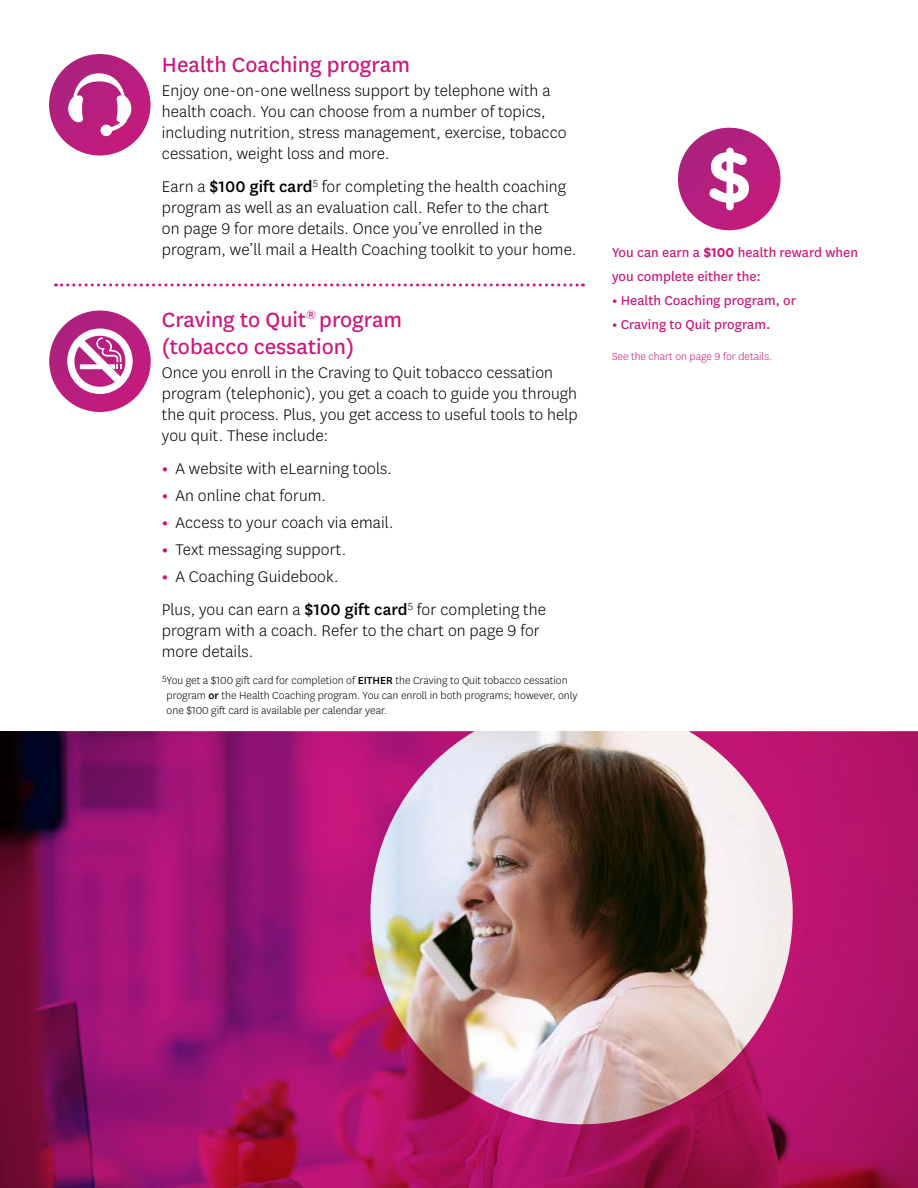
<style>
.page{position:relative;width:918px;height:1188px;background:#fff}
.page>*{position:absolute;margin:0;border:0;box-sizing:border-box;transform-origin:0 0}
.t1{font:24px/27px "Centene Sans";color:#cb177d}
.t2{font:300 18px/21px "Centene Sans";letter-spacing:.005em;color:#000}
.t3{font:15px/24px "Centene Sans";color:#cb177d}
.t4{font:300 12px/15px "Centene Sans";color:#000}
.t5{font:300 12px "Centene Sans";color:#cb177d}
.s1{font-weight:500}
.s2{font-weight:700;color:#cb177d}
.s3{font-weight:700}
</style>
<div class="page">
<div style="left:678px;top:128px;width:102px;height:102px;background:#b71f7e;border-radius:51px"></div>
<svg style="left:709px;top:148px;width:40px;height:62px"></svg>
<svg style="left:56px;top:284px;width:527px;height:2px"></svg>
<svg style="left:49px;top:310px;width:102px;height:102px"></svg>
<svg style="left:67px;top:329px;width:66px;height:65px"></svg>
<svg style="left:49px;top:54px;width:102px;height:102px"></svg>
<svg style="left:68px;top:73px;width:63px;height:63px"></svg>
<img style="left:0;top:731px;width:918px;height:457px">
<h1 class="t1" style="left:162px;top:50px;width:250px">Health Coaching program</h1>
<p class="t2" style="left:162px;top:79px;width:406px">Enjoy one-on-one wellness support by telephone with a health coach. You can choose from a number of topics, including nutrition, stress management, exercise, tobacco cessation, weight loss and more.</p>
<p class="t2" style="left:162px;top:175px;width:416px">Earn a <span class="s1">$100 gift card</span><sup>5</sup> for completing the health coaching program as well as an evaluation call. Refer to the chart<br>on page 9 for more details. Once you’ve enrolled in the program, we’ll mail a Health Coaching toolkit to your home.</p>
<h1 class="t1" style="left:162px;top:305px;width:242px">Craving to Quit<sup>®</sup> program (tobacco cessation)</h1>
<p class="t2" style="left:162px;top:361px;width:417px">Once you enroll in the Craving to Quit tobacco cessation program (telephonic), you get a coach to guide you through the quit process. Plus, you get access to useful tools to help you quit. These include:</p>
<p class="t2" style="left:162px;top:457px;width:232px"><span class="s2">•</span> A website with eLearning tools.</p>
<p class="t2" style="left:162px;top:484px;width:166px"><span class="s2">•</span> An online chat forum.</p>
<p class="t2" style="left:162px;top:511px;width:233px"><span class="s2">•</span> Access to your coach via email.</p>
<p class="t2" style="left:162px;top:538px;width:186px"><span class="s2">•</span> Text messaging support.</p>
<p class="t2" style="left:162px;top:559px;width:386px;line-height:33px"><span class="s2">•</span> A Coaching Guidebook.<br>Plus, you can earn a <span class="s1">$100 gift card</span><sup>5</sup> for completing the</p>
<p class="t2" style="left:162px;top:619px;width:379px">program with a coach. Refer to the chart on page 9 for more details.</p>
<p class="t4" style="left:167px;top:672px;width:412px;text-indent:-5px"><sup>5</sup>You get a $100 gift card for completion of <span class="s1">EITHER</span> the Craving to Quit tobacco cessation program <span class="s1">or</span> the Health Coaching program. You can enroll in both programs; however, only one $100 gift card is available per calendar year.</p>
<p class="t3" style="left:612px;top:240px;width:247px">You can earn a <span class="s3">$100</span> health reward when you complete either the:</p>
<p class="t3" style="left:612px;top:288px;width:186px"><span class="s3">•</span> Health Coaching program, or</p>
<p class="t3" style="left:612px;top:312px;width:160px"><span class="s3">•</span> Craving to Quit program.</p>
<p class="t5" style="left:612px;top:349px;width:162px">See the chart on page 9 for details.</p>
</div>
